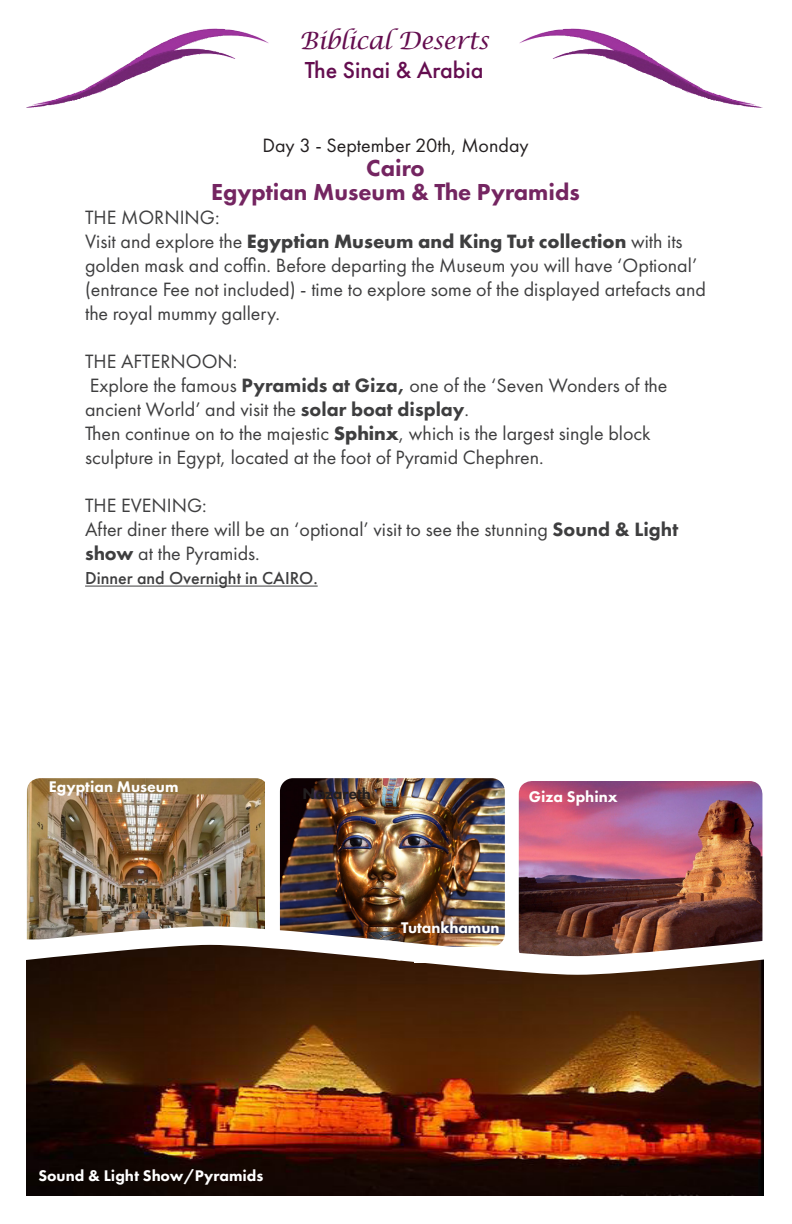
<style>
.page{position:relative;width:792px;height:1224px;background:#fff}
.page>*{position:absolute;margin:0;border:0;box-sizing:border-box;transform-origin:0 0}
.t1{font:800 24px "Futura PT";color:#742561}
.dinner_and_overnight{font:italic 24px "Lucida Calligraphy";letter-spacing:-.03em;color:#640d4f}
.dinner_and_overnight-2{font:500 24px "Futura PT";color:#640d4f}
.t2{font:20px/24px "Futura PT";color:#3e3e3f}
.t3{font:20px "Futura PT";color:#231f20}
.t4{font:500 18px "Futura PT";color:#3e3e3f}
.t5{font:800 16px "Futura PT";color:#fff}
.t6{font:800 16px "Futura PT";color:#231f20}
.s1{font-weight:700}
.s2{font-weight:800}
</style>
<div class="page">
<hr style="left:85px;top:586px;width:233px;height:1px;background:#3e3e3f">
<img style="left:27px;top:29px;width:241px;height:79px">
<img style="left:520px;top:28px;width:242px;height:80px">
<img style="left:27px;top:778px;width:238px;height:139px">
<img style="left:26px;top:984px;width:738px;height:212px">
<img style="left:519px;top:781px;width:243px;height:136px">
<img style="left:280px;top:778px;width:225px;height:139px">
<img style="left:26px;top:917px;width:738px;height:67px">
<p class="dinner_and_overnight" style="left:299px;top:26px;width:191px">Biblical Deserts</p>
<p class="dinner_and_overnight-2" style="left:305px;top:55px;width:180px">The Sinai &amp; Arabia</p>
<p class="t3" style="left:262px;top:134px;width:268px">Day 3 - September 20th, Monday</p>
<p class="t1" style="left:366px;top:153px;width:60px">Cairo</p>
<p class="t1" style="left:211px;top:177px;width:370px">Egyptian Museum &amp; The Pyramids</p>
<p class="t2" style="left:85px;top:206px;width:136px">THE MORNING:</p>
<p class="t2" style="left:85px;top:230px;width:622px">Visit and explore the <span class="s1">Egyptian Museum and King Tut collection</span> with its golden mask and coffin. Before departing the Museum you will have ‘Optional’ (entrance Fee not included) - time to explore some of the displayed artefacts and the royal mummy gallery.</p>
<p class="t2" style="left:85px;top:350px;width:154px">THE AFTERNOON:</p>
<p class="t2" style="left:85px;top:374px;width:584px">Explore the famous <span class="s2">Pyramids at Giza,</span> one of the ‘Seven Wonders of the ancient World’ and visit the <span class="s2">solar boat display</span>.</p>
<p class="t2" style="left:85px;top:422px;width:567px">Then continue on to the majestic <span class="s1">Sphinx</span>, which is the largest single block sculpture in Egypt, located at the foot of Pyramid Chephren.</p>
<p class="t2" style="left:85px;top:494px;width:123px">THE EVENING:</p>
<p class="t2" style="left:85px;top:518px;width:595px">After diner there will be an ‘optional’ visit to see the stunning <span class="s2">Sound &amp; Light show</span> at the Pyramids.</p>
<p class="t4" style="left:85px;top:567px;width:234px">Dinner and Overnight in CAIRO.</p>
<p class="t5" style="left:49px;top:776px;width:131px">Egyptian Museum</p>
<p class="t6" style="left:303px;top:784px;width:70px">Nazareth</p>
<p class="t5" style="left:529px;top:786px;width:90px">Giza Sphinx</p>
<p class="t5" style="left:38px;top:1166px;width:227px">Sound &amp; Light Show/Pyramids</p>
<p class="t5" style="left:401px;top:918px;width:100px">Tutankhamun</p>
</div>
